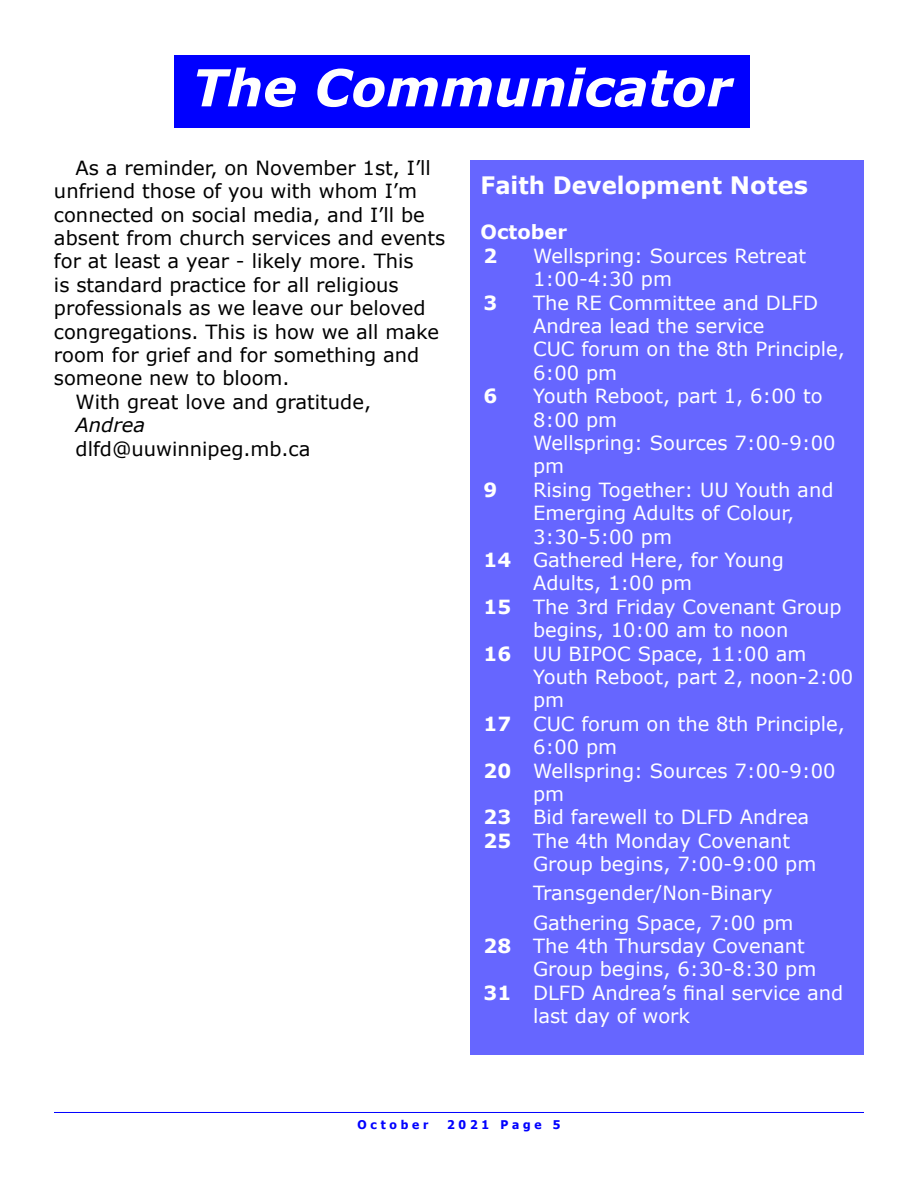
<style>
.page{position:relative;width:918px;height:1188px;background:#fff}
.page>*{position:absolute;margin:0;border:0;box-sizing:border-box;transform-origin:0 0}
.t1{font:italic 700 51px "Verdana";color:#fff}
.t2{font:700 24px "Verdana";color:#fff;scale:.95 1}
.t3{font:19.5px/23.4px "Verdana";color:#fff}
.t4{font:19.5px "Verdana";color:#000}
.t5{font:700 19.5px/23.4px "Verdana";color:#fff}
.t6{font:italic 19.5px "Verdana";color:#000}
.t7{font:700 12px "Tahoma";letter-spacing:.32em;color:#00f}
.s1{font-weight:700}
</style>
<div class="page">
<div style="left:174px;top:56px;width:576px;height:72px;background:#00f"></div>
<hr style="left:54px;top:1112px;width:810px;height:1px;background:#00f">
<div style="left:470px;top:161px;width:393px;height:894px;background:#66f"></div>
<h1 class="t1" style="left:192px;top:55px;width:541px">The Communicator</h1>
<p class="t4" style="left:76px;top:155px;width:357px">As a reminder, on November 1st, I’ll</p>
<p class="t4" style="left:54px;top:179px;width:365px">unfriend those of you with whom I’m</p>
<p class="t4" style="left:54px;top:202px;width:372px">connected on social media, and I’ll be</p>
<p class="t4" style="left:54px;top:225px;width:393px">absent from church services and events</p>
<p class="t4" style="left:54px;top:249px;width:361px">for at least a year - likely more. This</p>
<p class="t4" style="left:54px;top:272px;width:346px">is standard practice for all religious</p>
<p class="t4" style="left:54px;top:296px;width:373px">professionals as we leave our beloved</p>
<p class="t4" style="left:54px;top:319px;width:387px">congregations. This is how we all make</p>
<p class="t4" style="left:54px;top:342px;width:367px">room for grief and for something and</p>
<p class="t4" style="left:54px;top:366px;width:237px">someone new to bloom.</p>
<p class="t4" style="left:76px;top:389px;width:297px">With great love and gratitude,</p>
<p class="t6" style="left:76px;top:413px;width:71px">Andrea</p>
<p class="t4" style="left:76px;top:436px;width:236px">dlfd@uuwinnipeg.mb.ca</p>
<p class="t2" style="left:481px;top:170px;width:346px">Faith Development Notes</p>
<p class="t5" style="left:481px;top:221px;width:88px">October<br>2</p>
<p class="t3" style="left:533px;top:244px;width:275px">Wellspring: Sources Retreat<br>1:00-4:30 pm</p>
<p class="t5" style="left:484px;top:291px;width:15px">3</p>
<p class="t3" style="left:533px;top:291px;width:313px">The RE Committee and DLFD<br>Andrea lead the service<br>CUC forum on the 8th Principle,<br>6:00 pm</p>
<p class="t5" style="left:484px;top:385px;width:15px">6</p>
<p class="t3" style="left:533px;top:385px;width:304px">Youth Reboot, part 1, 6:00 to<br>8:00 pm<br>Wellspring: Sources 7:00-9:00 pm</p>
<p class="t5" style="left:484px;top:478px;width:15px">9</p>
<p class="t3" style="left:533px;top:478px;width:302px">Rising Together: UU Youth and</p>
<p class="t3" style="left:533px;top:502px;width:263px">Emerging Adults of Colour,</p>
<p class="t3" style="left:533px;top:525px;width:140px">3:30-5:00 pm</p>
<p class="t3" style="left:484px;top:548px;width:302px"><span class="s1">14</span> Gathered Here, for Young</p>
<p class="t3" style="left:533px;top:572px;width:161px">Adults, 1:00 pm</p>
<p class="t3" style="left:484px;top:595px;width:360px"><span class="s1">15</span> The 3rd Friday Covenant Group</p>
<p class="t3" style="left:533px;top:619px;width:257px">begins, 10:00 am to noon</p>
<p class="t3" style="left:484px;top:642px;width:325px"><span class="s1">16</span> UU BIPOC Space, 11:00 am</p>
<p class="t3" style="left:533px;top:665px;width:322px">Youth Reboot, part 2, noon-2:00</p>
<p class="t3" style="left:533px;top:689px;width:33px">pm</p>
<p class="t3" style="left:484px;top:712px;width:363px"><span class="s1">17</span> CUC forum on the 8th Principle,</p>
<p class="t3" style="left:533px;top:736px;width:86px">6:00 pm</p>
<p class="t3" style="left:484px;top:759px;width:353px"><span class="s1">20</span> Wellspring: Sources 7:00-9:00</p>
<p class="t3" style="left:533px;top:782px;width:33px">pm</p>
<p class="t3" style="left:484px;top:806px;width:327px"><span class="s1">23</span> Bid farewell to DLFD Andrea</p>
<p class="t3" style="left:484px;top:829px;width:308px"><span class="s1">25</span> The 4th Monday Covenant</p>
<p class="t3" style="left:533px;top:853px;width:285px">Group begins, 7:00-9:00 pm</p>
<p class="t3" style="left:533px;top:879px;width:262px;line-height:29.2px">Transgender/Non-Binary<br>Gathering Space, 7:00 pm</p>
<p class="t3" style="left:484px;top:935px;width:323px"><span class="s1">28</span> The 4th Thursday Covenant</p>
<p class="t3" style="left:533px;top:958px;width:285px">Group begins, 6:30-8:30 pm</p>
<p class="t3" style="left:484px;top:981px;width:361px"><span class="s1">31</span> DLFD Andrea’s final service and</p>
<p class="t3" style="left:533px;top:1005px;width:159px">last day of work</p>
<p class="t7" style="left:358px;top:1116px;width:72px">October</p>
<p class="t7" style="left:447px;top:1116px;width:115px">2021 Page 5</p>
</div>
